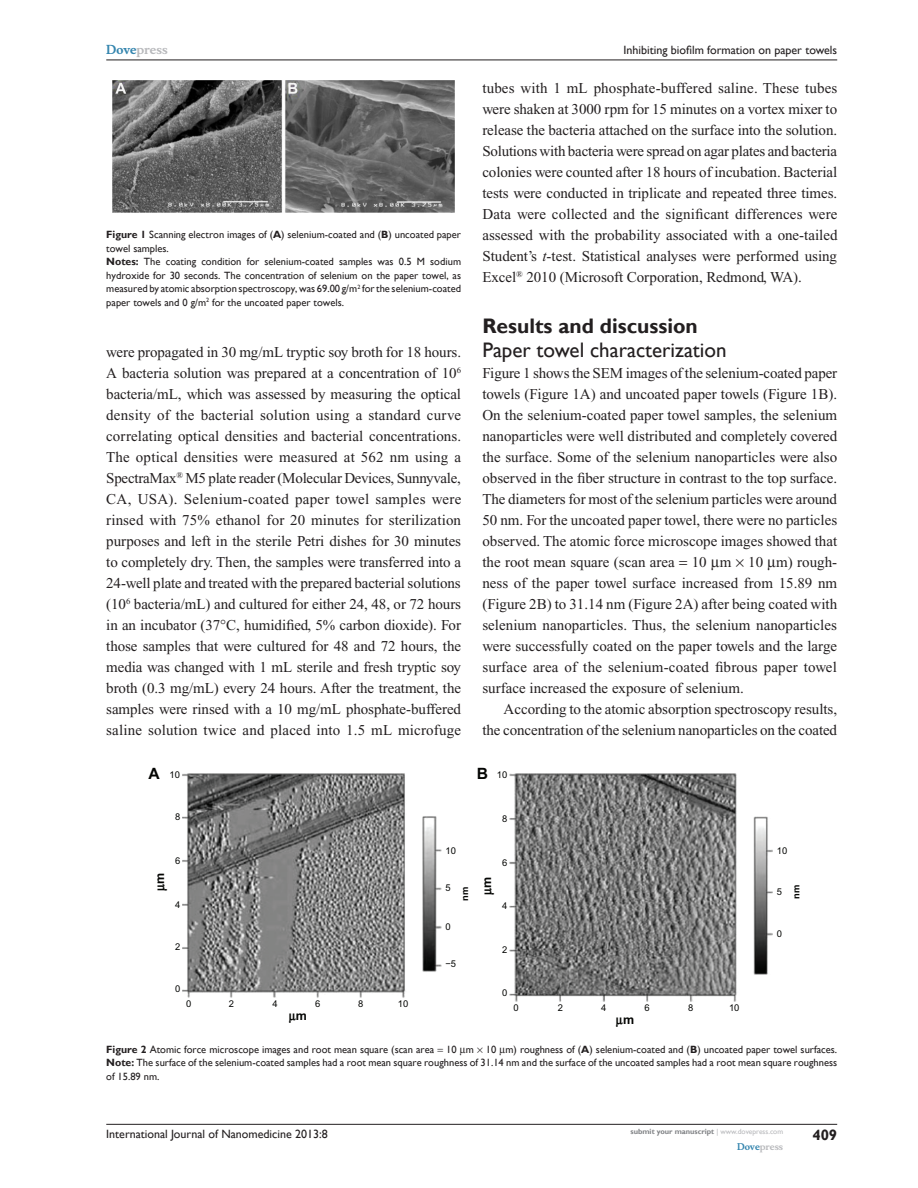
<style>
.page{position:relative;width:918px;height:1188px;background:#fff}
.page>*{position:absolute;margin:0;border:0;box-sizing:border-box;transform-origin:0 0}
.H2-after-H1{font:21px "Gill Sans";color:#231f20}
.t1{font:700 21px "Gill Sans";color:#231f20}
.t2{font:700 15.6px "Arial";color:#040503}
.TxF{font:15px/21px "Times New Roman";color:#231f20;text-align:justify}
.Tx{font:15px/21px "Times New Roman";letter-spacing:-.005em;color:#231f20;text-align:right}
.RunFolio-R{font:700 15px "Gill Sans";color:#231f20}
.t3{font:700 12.45px "Arial";color:#040503}
.RunF-R{font:12px "Gill Sans";color:#231f20}
.RunH-R{font:12px "Gill Sans";color:#231f20}
.RunH-Brand-R{font:700 12px "Musee";color:#b8b9bc}
.FigC{font:10.5px/13.5px "Gill Sans";color:#231f20;text-align:justify}
.t4{font:9.3px "Arial";color:#040503}
.t5{font:700 9.3px "Arial";color:#040503}
.RunF-Brand-R{font:700 9px "Musee";color:#b8b9bc}
.RunF-SubmityourMS-R{font:700 7.5px "Gill Sans";color:#808285}
.s1{color:#3485ae}
.s2{font-weight:700}
.s3{font-style:italic}
.s4{font-weight:700;font-size:15.6px}
.s5{font-weight:400;color:#b8b9bc}
</style>
<div class="page">
<img style="left:113px;top:81px;width:342px;height:132px">
<img style="left:183px;top:773px;width:590px;height:228px">
<hr style="left:106px;top:1124px;width:731px;height:1px;background:#231f20">
<hr style="left:106px;top:60px;width:731px;height:1px;background:#231f20">
<svg style="left:485px;top:888px;width:9px;height:7px"></svg>
<p class="RunH-Brand-R" style="left:106px;top:43px;width:63px"><span class="s1">Dove</span>press</p>
<p class="FigC" style="left:106px;top:228px;width:356px"><span class="s2">Figure 1</span> Scanning electron images of (<span class="s2">A</span>) selenium-coated and (<span class="s2">B</span>) uncoated paper towel samples.</p>
<p class="FigC" style="left:106px;top:255px;width:356px"><span class="s2">Notes:</span> The coating condition for selenium-coated samples was 0.5 M sodium hydroxide for 30 seconds. The concentration of selenium on the paper towel, as measured by atomic absorption spectroscopy, was 69.00 g/m<sup>2</sup> for the selenium-coated paper towels and 0 g/m<sup>2</sup> for the uncoated paper towels.</p>
<p class="TxF" style="left:106px;top:341px;width:357px">were propagated in 30 mg/mL tryptic soy broth for 18 hours.<br>A bacteria solution was prepared at a concentration of 10<sup>6 </sup>bacteria/mL, which was assessed by measuring the optical density of the bacterial solution using a standard curve correlating optical densities and bacterial concentrations.<br>The optical densities were measured at 562 nm using a SpectraMax<sup>®</sup> M5 plate reader (Molecular Devices, Sunnyvale, CA, USA). Selenium-coated paper towel samples were rinsed with 75% ethanol for 20 minutes for sterilization purposes and left in the sterile Petri dishes for 30 minutes to completely dry. Then, the samples were transferred into a 24-well plate and treated with the prepared bacterial solutions (10<sup>6</sup> bacteria/mL) and cultured for either 24, 48, or 72 hours in an incubator (37 C, humidified, 5% carbon dioxide). For those samples that were cultured for 48 and 72 hours, the media was changed with 1 mL sterile and fresh tryptic soy broth (0.3 mg/mL) every 24 hours. After the treatment, the samples were rinsed with a 10 mg/mL phosphate-buffered saline solution twice and placed into 1.5 mL microfuge</p>
<p class="RunH-R" style="left:624px;top:43px;width:215px">Inhibiting biofilm formation on paper towels</p>
<p class="TxF" style="left:482px;top:77px;width:357px">tubes with 1 mL phosphate-buffered saline. These tubes were shaken at 3000 rpm for 15 minutes on a vortex mixer to release the bacteria attached on the surface into the solution.<br>Solutions with bacteria were spread on agar plates and bacteria colonies were counted after 18 hours of incubation. Bacterial tests were conducted in triplicate and repeated three times.<br>Data were collected and the significant differences were assessed with the probability associated with a one-tailed Student’s <span class="s3">t</span>-test. Statistical analyses were performed using Excel<sup>®</sup> 2010 (Microsoft Corporation, Redmond, WA).</p>
<h1 class="t1" style="left:482px;top:313px;width:217px">Results and discussion</h1>
<p class="H2-after-H1" style="left:482px;top:337px;width:246px">Paper towel characterization</p>
<p class="TxF" style="left:482px;top:362px;width:356px">Figure 1 shows the SEM images of the selenium-coated paper towels (Figure 1A) and uncoated paper towels (Figure 1B).<br>On the selenium-coated paper towel samples, the selenium nanoparticles were well distributed and completely covered the surface. Some of the selenium nanoparticles were also observed in the fiber structure in contrast to the top surface.<br>The diameters for most of the selenium particles were around 50 nm. For the uncoated paper towel, there were no particles observed. The atomic force microscope images showed that the root mean square (scan area 10 m 10 m) rough&shy;ness of the paper towel surface increased from 15.89 nm (Figure 2B) to 31.14 nm (Figure 2A) after being coated with selenium nanoparticles. Thus, the selenium nanoparticles were successfully coated on the paper towels and the large surface area of the selenium-coated fibrous paper towel surface increased the exposure of selenium.</p>
<p class="Tx" style="left:482px;top:698px;width:356px">According to the atomic absorption spectroscopy results, the concentration of the selenium nanoparticles on the coated</p>
<p class="t2" style="left:149px;top:765px;width:13px">A</p>
<p class="t4" style="left:477px;top:769px;width:32px"><span class="s4">B</span> 10</p>
<p class="t4" style="left:170px;top:770px;width:12px">10</p>
<p class="t4" style="left:175px;top:812px;width:7px">8</p>
<p class="t3" style="left:152px;top:884px;width:13px;rotate:-90deg">m</p>
<p class="t4" style="left:175px;top:855px;width:7px">6</p>
<p class="t4" style="left:175px;top:899px;width:7px">4</p>
<p class="t4" style="left:175px;top:942px;width:7px">2</p>
<p class="t4" style="left:175px;top:984px;width:7px">0</p>
<p class="t4" style="left:186px;top:999px;width:7px">0</p>
<p class="t4" style="left:229px;top:999px;width:7px">2</p>
<p class="t4" style="left:272px;top:999px;width:7px">4</p>
<p class="t3" style="left:296px;top:1008px;width:13px">m</p>
<p class="t4" style="left:315px;top:999px;width:7px">6</p>
<p class="t4" style="left:358px;top:999px;width:7px">8</p>
<p class="t4" style="left:398px;top:999px;width:12px">10</p>
<p class="t4" style="left:446px;top:845px;width:12px">10</p>
<p class="t4" style="left:446px;top:883px;width:7px">5</p>
<p class="t4" style="left:446px;top:921px;width:7px">0</p>
<p class="t5" style="left:459px;top:901px;width:16px;rotate:-90deg">nm</p>
<p class="t4" style="left:446px;top:959px;width:12px">−5</p>
<p class="t4" style="left:502px;top:814px;width:7px">8</p>
<p class="t3" style="left:480px;top:888px;width:13px;rotate:-90deg">m</p>
<p class="t4" style="left:502px;top:857px;width:7px">6</p>
<p class="t4" style="left:502px;top:901px;width:7px">4</p>
<p class="t4" style="left:502px;top:944px;width:7px">2</p>
<p class="t4" style="left:502px;top:988px;width:7px">0</p>
<p class="t4" style="left:514px;top:1003px;width:7px">0</p>
<p class="t4" style="left:558px;top:1003px;width:7px">2</p>
<p class="t4" style="left:601px;top:1003px;width:7px">4</p>
<p class="t3" style="left:623px;top:1012px;width:13px">m</p>
<p class="t4" style="left:645px;top:1003px;width:7px">6</p>
<p class="t4" style="left:688px;top:1003px;width:7px">8</p>
<p class="t4" style="left:729px;top:1003px;width:12px">10</p>
<p class="t4" style="left:777px;top:845px;width:12px">10</p>
<p class="t4" style="left:777px;top:886px;width:7px">5</p>
<p class="t4" style="left:777px;top:928px;width:7px">0</p>
<p class="t5" style="left:791px;top:899px;width:16px;rotate:-90deg">nm</p>
<p class="FigC" style="left:106px;top:1042px;width:732px"><span class="s2">Figure 2</span> Atomic force microscope images and root mean square (scan area 10 m 10 m) roughness of (<span class="s2">A</span>) selenium-coated and (<span class="s2">B</span>) uncoated paper towel surfaces.<br><span class="s2">Note:</span> The surface of the selenium-coated samples had a root mean square roughness of 31.14 nm and the surface of the uncoated samples had a root mean square roughness of 15.89 nm.</p>
<p class="RunF-R" style="left:106px;top:1127px;width:223px">International Journal of Nanomedicine 2013:8</p>
<p class="RunF-SubmityourMS-R" style="left:631px;top:1127px;width:154px">submit your manuscript <span class="s5">| www.dovepress.com</span></p>
<p class="RunF-Brand-R" style="left:737px;top:1141px;width:48px"><span class="s1">Dove</span>press</p>
<p class="RunFolio-R" style="left:812px;top:1126px;width:26px">409</p>
</div>
